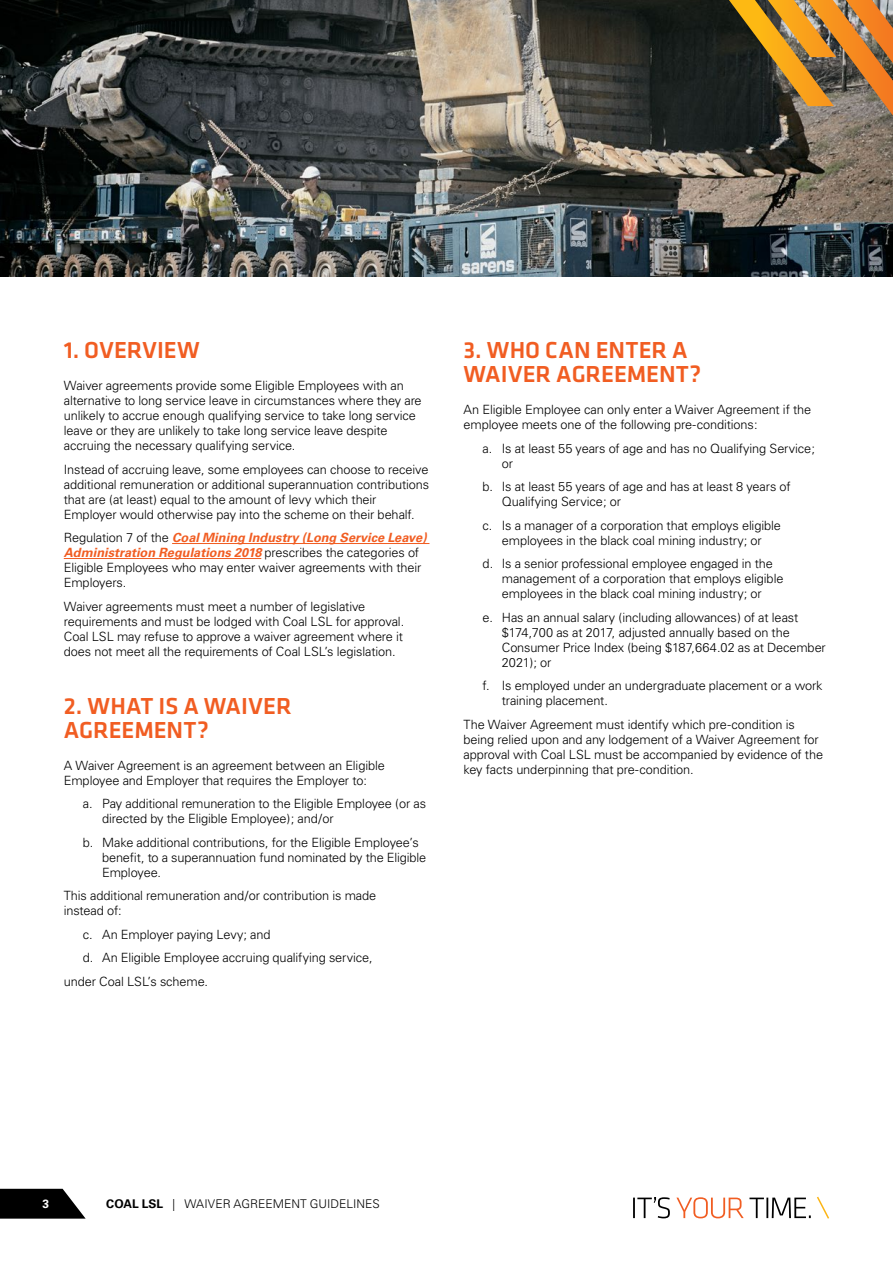
<style>
.page{position:relative;width:893px;height:1263px;background:#fff}
.page>*{position:absolute;margin:0;border:0;box-sizing:border-box;transform-origin:0 0}
.t1{font:500 24px/24px "Klavika";color:#f15d22}
.Bullets{font:300 12.75px/15px "Univers";letter-spacing:-.01em;color:#000}
.Bullets-2{font:italic 700 12.75px "Univers";color:#f15d22}
.t2{font:300 12px "Univers";color:#000}
.t3{font:700 12px "Univers";color:#fff}
.s1{font-weight:300;font-style:normal;color:#000}
.s2{font-weight:700;font-style:italic;color:#f15d22}
.s3{font-weight:700}
</style>
<div class="page">
<svg style="left:0;top:1189px;width:85px;height:29px;background:#212121"></svg>
<svg style="left:676px;top:1196px;width:153px;height:23px"></svg>
<svg style="left:633px;top:1197px;width:37px;height:21px"></svg>
<img style="left:0;top:0;width:893px;height:276px">
<hr style="left:172px;top:543px;width:257px;height:1px;background:#f15d22">
<hr style="left:64px;top:558px;width:197px;height:1px;background:#f15d22">
<svg style="left:729px;top:0;width:164px;height:116px;background:#936c36"></svg>
<p class="t1" style="left:64px;top:339px;width:138px">1. OVERVIEW</p>
<p class="Bullets" style="left:64px;top:378px;width:359px">Waiver agreements provide some Eligible Employees with an alternative to long service leave in circumstances where they are unlikely to accrue enough qualifying service to take long service leave or they are unlikely to take long service leave despite accruing the necessary qualifying service.</p>
<p class="Bullets" style="left:64px;top:462px;width:367px">Instead of accruing leave, some employees can choose to receive additional remuneration or additional superannuation contributions that are (at least) equal to the amount of levy which their Employer would otherwise pay into the scheme on their behalf.</p>
<p class="Bullets-2" style="left:64px;top:530px;width:365px"><span class="s1">Regulation 7 of the</span> Coal Mining Industry (Long Service Leave)</p>
<p class="Bullets" style="left:64px;top:545px;width:359px"><span class="s2">Administration Regulations 2018</span> prescribes the categories of<br>Eligible Employees who may enter waiver agreements with their<br>Employers.</p>
<p class="Bullets" style="left:64px;top:599px;width:342px">Waiver agreements must meet a number of legislative requirements and must be lodged with Coal LSL for approval.<br>Coal LSL may refuse to approve a waiver agreement where it does not meet all the requirements of Coal LSL’s legislation.</p>
<h1 class="t1" style="left:64px;top:694px;width:229px">2. WHAT IS A WAIVER<br>AGREEMENT?</h1>
<p class="Bullets" style="left:64px;top:758px;width:323px">A Waiver Agreement is an agreement between an Eligible<br>Employee and Employer that requires the Employer to:</p>
<p class="Bullets" style="left:102px;top:796px;width:325px;text-indent:-19px">a. Pay additional remuneration to the Eligible Employee (or as directed by the Eligible Employee); and/or</p>
<p class="Bullets" style="left:102px;top:835px;width:326px;text-indent:-19px">b. Make additional contributions, for the Eligible Employee’s benefit, to a superannuation fund nominated by the Eligible<br>Employee.</p>
<p class="Bullets" style="left:64px;top:888px;width:314px">This additional remuneration and/or contribution is made instead of:</p>
<p class="Bullets" style="left:83px;top:927px;width:189px">c. An Employer paying Levy; and</p>
<p class="Bullets" style="left:83px;top:950px;width:291px">d. An Eligible Employee accruing qualifying service,</p>
<p class="Bullets" style="left:64px;top:974px;width:146px">under Coal LSL’s scheme.</p>
<h1 class="t1" style="left:463px;top:339px;width:239px">3. WHO CAN ENTER A<br>WAIVER AGREEMENT?</h1>
<p class="Bullets" style="left:463px;top:402px;width:349px">An Eligible Employee can only enter a Waiver Agreement if the employee meets one of the following pre-conditions:</p>
<p class="Bullets" style="left:502px;top:441px;width:315px;text-indent:-19px">a. Is at least 55 years of age and has no Qualifying Service; or</p>
<p class="Bullets" style="left:502px;top:479px;width:290px;text-indent:-19px">b. Is at least 55 years of age and has at least 8 years of<br>Qualifying Service; or</p>
<p class="Bullets" style="left:483px;top:518px;width:300px;text-align:center">c. Is a manager of a corporation that employs eligible employees in the black coal mining industry; or</p>
<p class="Bullets" style="left:502px;top:556px;width:283px;text-indent:-19px">d. Is a senior professional employee engaged in the management of a corporation that employs eligible employees in the black coal mining industry; or</p>
<p class="Bullets" style="left:502px;top:610px;width:326px;text-indent:-19px">e. Has an annual salary (including allowances) of at least $174,700 as at 2017, adjusted annually based on the Consumer Price Index (being $187,664.02 as at December 2021); or</p>
<p class="Bullets" style="left:502px;top:678px;width:322px;text-indent:-19px">f. Is employed under an undergraduate placement or a work training placement.</p>
<p class="Bullets" style="left:463px;top:717px;width:361px">The Waiver Agreement must identify which pre-condition is being relied upon and any lodgement of a Waiver Agreement for approval with Coal LSL must be accompanied by evidence of the key facts underpinning that pre-condition.</p>
<p class="t3" style="left:43px;top:1197px;width:8px">3</p>
<p class="t2" style="left:106px;top:1197px;width:275px"><span class="s3">COAL LSL</span> | WAIVER AGREEMENT GUIDELINES</p>
</div>
